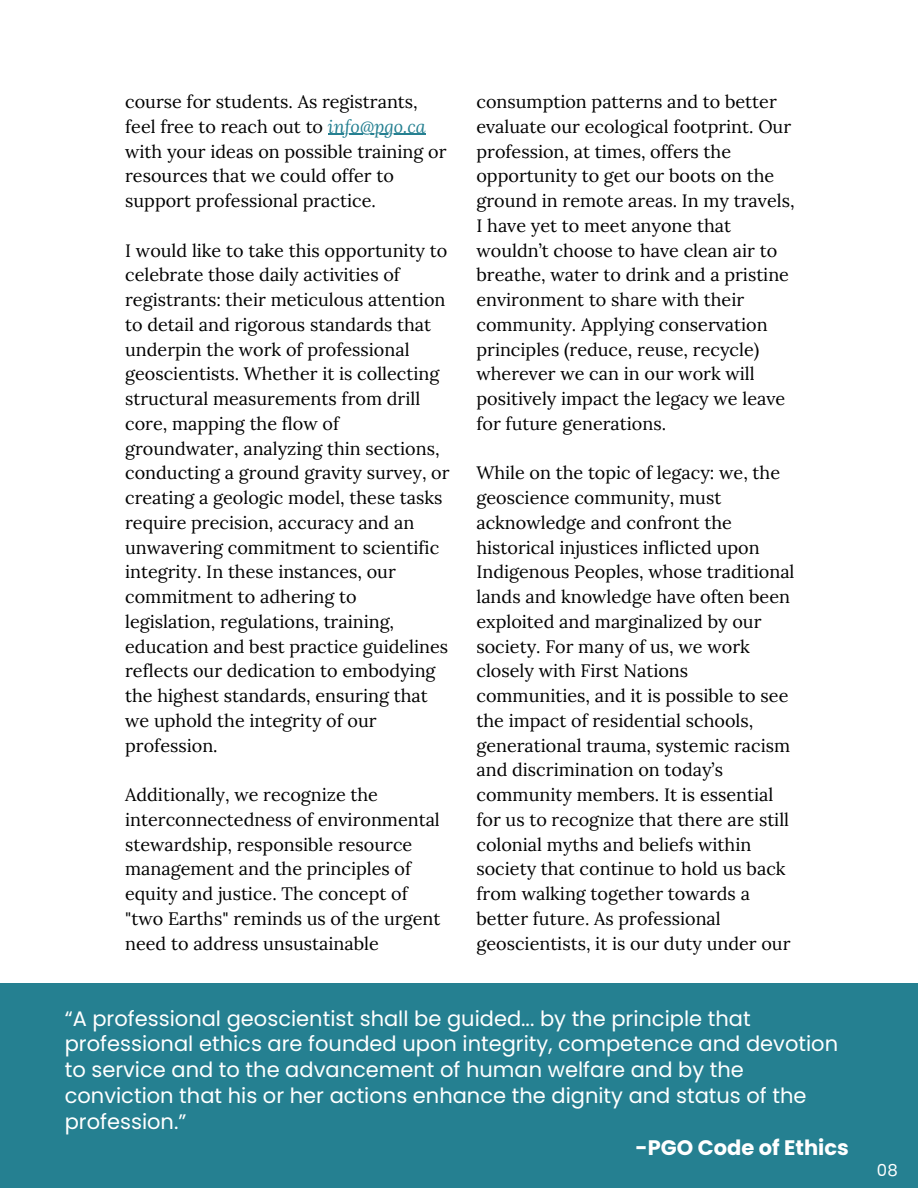
<style>
.page{position:relative;width:918px;height:1188px;background:#fff}
.page>*{position:absolute;margin:0;border:0;box-sizing:border-box;transform-origin:0 0}
.t1{font:21px "Poppins";color:#fff}
.t2{font:700 21px "Poppins";color:#fff}
.t3{font:18px/24.8px "Lora";color:#000}
.t4{font:16.5px "Poppins";color:#fff}
.s1{font-style:italic;color:#258091}
</style>
<div class="page">
<hr style="left:328px;top:134px;width:98px;height:1px;background:#258091">
<div style="left:0;top:983px;width:918px;height:205px;background:#258091"></div>
<p class="t3" style="left:125px;top:89px;width:302px">course for students. As registrants, feel free to reach out to <span class="s1">info@pgo.ca</span></p>
<p class="t3" style="left:125px;top:139px;width:323px">with your ideas on possible training or resources that we could offer to support professional practice.</p>
<p class="t3" style="left:125px;top:238px;width:324px">I would like to take this opportunity to celebrate those daily activities of</p>
<p class="t3" style="left:125px;top:287px;width:326px">registrants: their meticulous attention to detail and rigorous standards that underpin the work of professional geoscientists. Whether it is collecting structural measurements from drill core, mapping the flow of groundwater, analyzing thin sections, conducting a ground gravity survey, or creating a geologic model, these tasks require precision, accuracy and an unwavering commitment to scientific integrity. In these instances, our commitment to adhering to legislation, regulations, training, education and best practice guidelines reflects our dedication to embodying the highest standards, ensuring that we uphold the integrity of our profession.</p>
<p class="t3" style="left:125px;top:782px;width:316px">Additionally, we recognize the interconnectedness of environmental</p>
<p class="t3" style="left:125px;top:832px;width:317px">stewardship, responsible resource management and the principles of equity and justice. The concept of "two Earths" reminds us of the urgent need to address unsustainable</p>
<p class="t3" style="left:476px;top:89px;width:320px">consumption patterns and to better evaluate our ecological footprint. Our profession, at times, offers the opportunity to get our boots on the ground in remote areas. In my travels, I have yet to meet anyone that wouldn’t choose to have clean air to breathe, water to drink and a pristine environment to share with their community. Applying conservation principles (reduce, reuse, recycle) wherever we can in our work will positively impact the legacy we leave for future generations.</p>
<h1 class="t3" style="left:476px;top:460px;width:320px">While on the topic of legacy: we, the geoscience community, must acknowledge and confront the historical injustices inflicted upon Indigenous Peoples, whose traditional lands and knowledge have often been exploited and marginalized by our society. For many of us, we work closely with First Nations communities, and it is possible to see the impact of residential schools, generational trauma, systemic racism and discrimination on today’s community members. It is essential for us to recognize that there are still colonial myths and beliefs within society that continue to hold us back from walking together towards a better future. As professional geoscientists, it is our duty under our</h1>
<p class="t1" style="left:65px;top:1003px;width:688px">“A professional geoscientist shall be guided... by the principle that</p>
<p class="t1" style="left:65px;top:1029px;width:775px">professional ethics are founded upon integrity, competence and devotion</p>
<p class="t1" style="left:65px;top:1055px;width:681px">to service and to the advancement of human welfare and by the</p>
<p class="t1" style="left:65px;top:1081px;width:743px">conviction that his or her actions enhance the dignity and status of the</p>
<p class="t1" style="left:65px;top:1107px;width:123px">profession.”</p>
<p class="t2" style="left:636px;top:1133px;width:215px">-PGO Code of Ethics</p>
<p class="t4" style="left:877px;top:1159px;width:22px">08</p>
</div>
